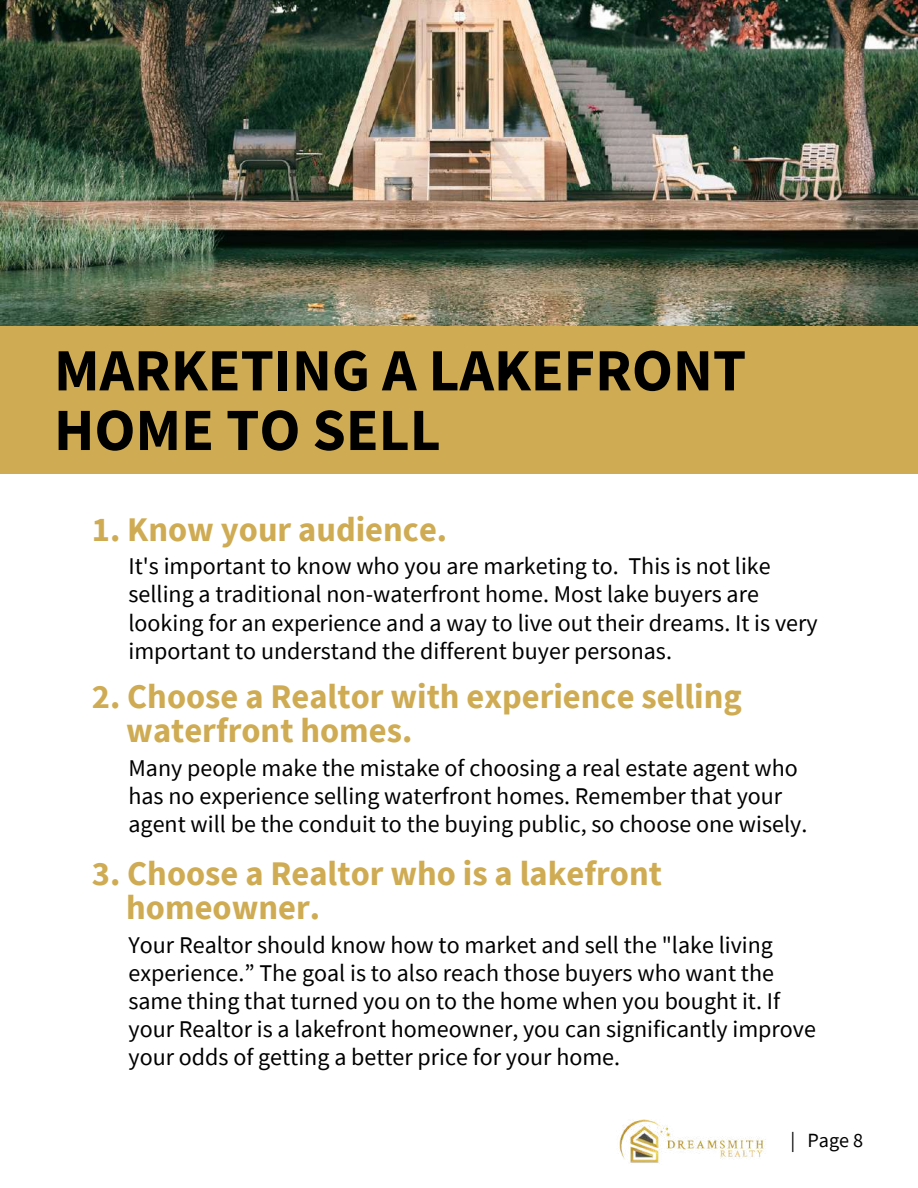
<style>
.page{position:relative;width:918px;height:1188px;background:#fff}
.page>*{position:absolute;margin:0;border:0;box-sizing:border-box;transform-origin:0 0}
.t1{font:700 60px/59.7px "Source Sans Pro";color:#000}
.t2{font:700 34.5px/33.8px "Source Sans Pro";color:#cfac53}
.t3{font:24px/28.2px "Source Sans Pro";color:#000}
.t4{font:20.1px "Source Sans Pro";color:#000}
</style>
<div class="page">
<img style="left:0;top:0;width:918px;height:358px">
<div style="left:0;top:326px;width:917px;height:147px;background:#cfac53"></div>
<img style="left:619px;top:1119px;width:147px;height:44px">
<h1 class="t1" style="left:54px;top:339px;width:694px">MARKETING A LAKEFRONT<br>HOME TO SELL</h1>
<h2 class="t2" style="left:92px;top:511px;width:357px">1. Know your audience.</h2>
<p class="t3" style="left:129px;top:552px;width:691px">It's important to know who you are marketing to. This is not like selling a traditional non-waterfront home. Most lake buyers are looking for an experience and a way to live out their dreams. It is very important to understand the different buyer personas.</p>
<h2 class="t2" style="left:126px;top:679px;width:617px;text-indent:-34px">2. Choose a Realtor with experience selling waterfront homes.</h2>
<p class="t3" style="left:129px;top:753px;width:680px">Many people make the mistake of choosing a real estate agent who has no experience selling waterfront homes. Remember that your agent will be the conduit to the buying public, so choose one wisely.</p>
<h2 class="t2" style="left:126px;top:856px;width:537px;text-indent:-34px">3. Choose a Realtor who is a lakefront homeowner.</h2>
<p class="t3" style="left:129px;top:930px;width:689px">Your Realtor should know how to market and sell the "lake living experience.” The goal is to also reach those buyers who want the same thing that turned you on to the home when you bought it. If your Realtor is a lakefront homeowner, you can significantly improve your odds of getting a better price for your home.</p>
<p class="t4" style="left:790px;top:1127px;width:74px">| Page 8</p>
</div>
